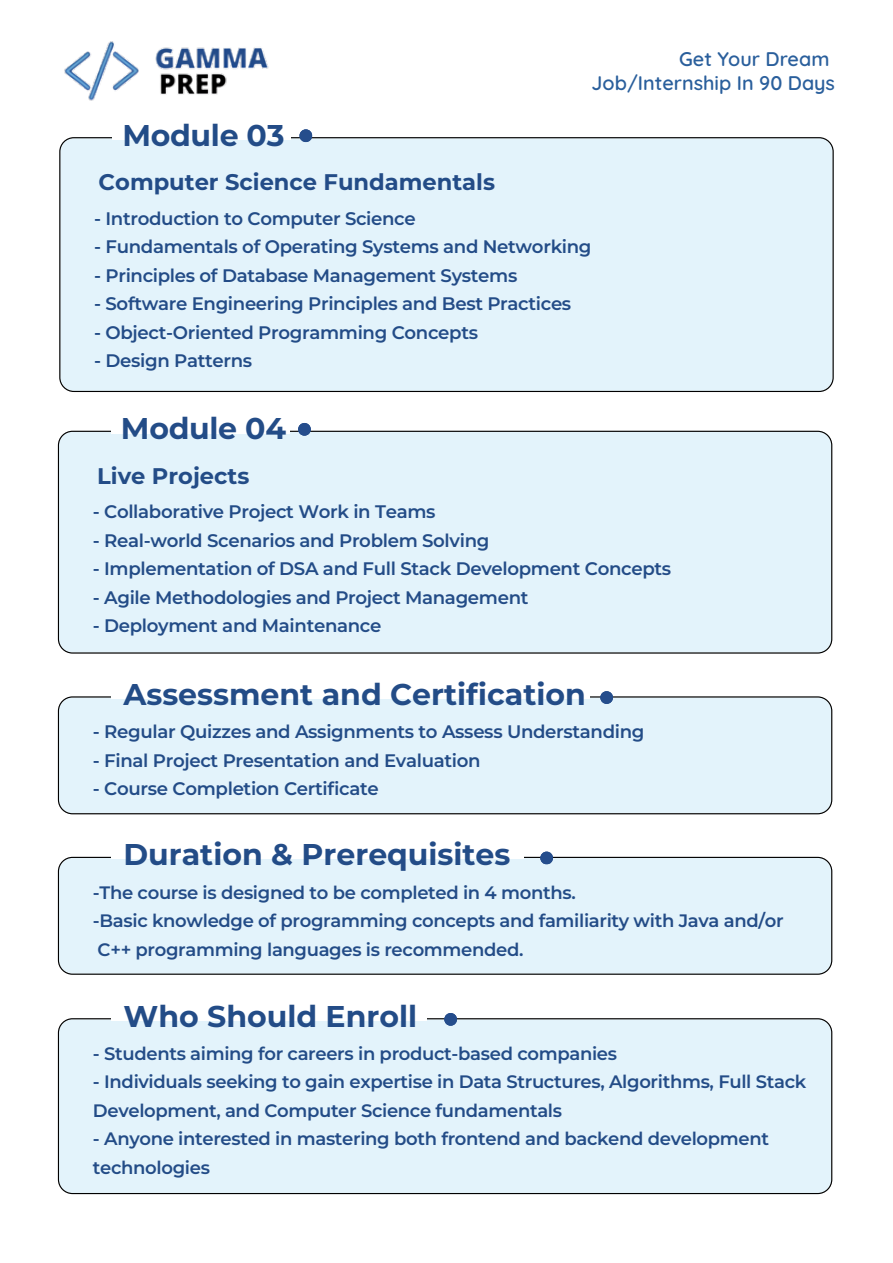
<style>
.page{position:relative;width:893px;height:1263px;background:#fff}
.page>*{position:absolute;margin:0;border:0;box-sizing:border-box;transform-origin:0 0}
.t1{font:100 30px "Montserrat";color:#234c87}
.t2{font:700 22.65px "Montserrat";color:#234c87}
.t3{font:300 19.8px/23.7px "Quicksand";color:#2a5f9c;text-align:right}
.t4{font:600 18.15px "Montserrat";letter-spacing:-.02em;color:#234c87}
.t5{font:600 18px/28.5px "Montserrat";letter-spacing:-.02em;color:#234c87}
</style>
<div class="page">
<div style="left:60px;top:138px;width:773px;height:253px;background:#e3f3fb;border-radius:14px"></div>
<div style="left:113px;top:127px;width:178px;height:13px;background:#fff"></div>
<div style="left:299px;top:129px;width:13px;height:13px;background:#254d8c;border-radius:6px"></div>
<div style="left:58px;top:431px;width:774px;height:222px;background:#e3f3fb;border-radius:14px"></div>
<div style="left:58px;top:431px;width:774px;height:222px;border:1px solid #000;border-radius:14px"></div>
<div style="left:111px;top:420px;width:179px;height:13px;background:#fff"></div>
<div style="left:298px;top:423px;width:13px;height:13px;background:#254d8c;border-radius:6px"></div>
<div style="left:58px;top:697px;width:774px;height:117px;background:#e3f3fb;border-radius:14px"></div>
<div style="left:58px;top:696px;width:774px;height:118px;border:1px solid #000;border-radius:14px"></div>
<div style="left:111px;top:684px;width:479px;height:15px;background:#fff"></div>
<img style="left:64px;top:41px;width:205px;height:60px">
<div style="left:600px;top:691px;width:13px;height:13px;background:#254d8c;border-radius:6px"></div>
<div style="left:58px;top:857px;width:774px;height:117px;background:#e3f3fb;border-radius:14px"></div>
<div style="left:58px;top:857px;width:774px;height:118px;border:1px solid #000;border-radius:14px"></div>
<div style="left:111px;top:845px;width:412px;height:14px;background:#fff"></div>
<div style="left:540px;top:852px;width:13px;height:12px;background:#254d8c;border-radius:6px"></div>
<div style="left:58px;top:1019px;width:774px;height:174px;background:#e3f3fb;border-radius:14px"></div>
<div style="left:58px;top:1018px;width:774px;height:176px;border:1px solid #000;border-radius:14px"></div>
<div style="left:111px;top:1006px;width:316px;height:14px;background:#fff"></div>
<div style="left:444px;top:1013px;width:13px;height:13px;background:#254d8c;border-radius:6px"></div>
<p class="t3" style="left:592px;top:45px;width:245px">Get Your Dream<br>Job/Internship In 90 Days</p>
<h1 class="t1" style="left:122px;top:115px;width:164px">Module 03</h1>
<p class="t2" style="left:99px;top:166px;width:398px">Computer Science Fundamentals</p>
<p class="t4" style="left:94px;top:205px;width:323px">- Introduction to Computer Science</p>
<p class="t4" style="left:94px;top:234px;width:499px">- Fundamentals of Operating Systems and Networking</p>
<p class="t4" style="left:94px;top:262px;width:425px">- Principles of Database Management Systems</p>
<p class="t4" style="left:94px;top:291px;width:479px">- Software Engineering Principles and Best Practices</p>
<p class="t4" style="left:94px;top:319px;width:385px">- Object-Oriented Programming Concepts</p>
<p class="t4" style="left:94px;top:348px;width:159px">- Design Patterns</p>
<h1 class="t1" style="left:121px;top:409px;width:167px">Module 04</h1>
<p class="t2" style="left:97px;top:459px;width:154px">Live Projects</p>
<p class="t4" style="left:93px;top:499px;width:344px">- Collaborative Project Work in Teams</p>
<p class="t4" style="left:93px;top:527px;width:398px">- Real-world Scenarios and Problem Solving</p>
<p class="t4" style="left:93px;top:556px;width:580px">- Implementation of DSA and Full Stack Development Concepts</p>
<p class="t4" style="left:93px;top:584px;width:437px">- Agile Methodologies and Project Management</p>
<p class="t4" style="left:93px;top:613px;width:290px">- Deployment and Maintenance</p>
<h1 class="t1" style="left:123px;top:674px;width:464px">Assessment and Certification</h1>
<p class="t4" style="left:93px;top:719px;width:553px">- Regular Quizzes and Assignments to Assess Understanding</p>
<p class="t4" style="left:93px;top:747px;width:389px">- Final Project Presentation and Evaluation</p>
<p class="t4" style="left:93px;top:776px;width:287px">- Course Completion Certificate</p>
<h1 class="t1" style="left:123px;top:835px;width:389px">Duration &amp; Prerequisites</h1>
<p class="t5" style="left:93px;top:877px;width:692px">-The course is designed to be completed in 4 months.<br>-Basic knowledge of programming concepts and familiarity with Java and/or<br>C++ programming languages is recommended.</p>
<h1 class="t1" style="left:123px;top:996px;width:295px">Who Should Enroll</h1>
<p class="t5" style="left:93px;top:1038px;width:526px">- Students aiming for careers in product-based companies</p>
<p class="t5" style="left:93px;top:1067px;width:715px">- Individuals seeking to gain expertise in Data Structures, Algorithms, Full Stack<br>Development, and Computer Science fundamentals</p>
<p class="t5" style="left:93px;top:1124px;width:678px">- Anyone interested in mastering both frontend and backend development technologies</p>
</div>
